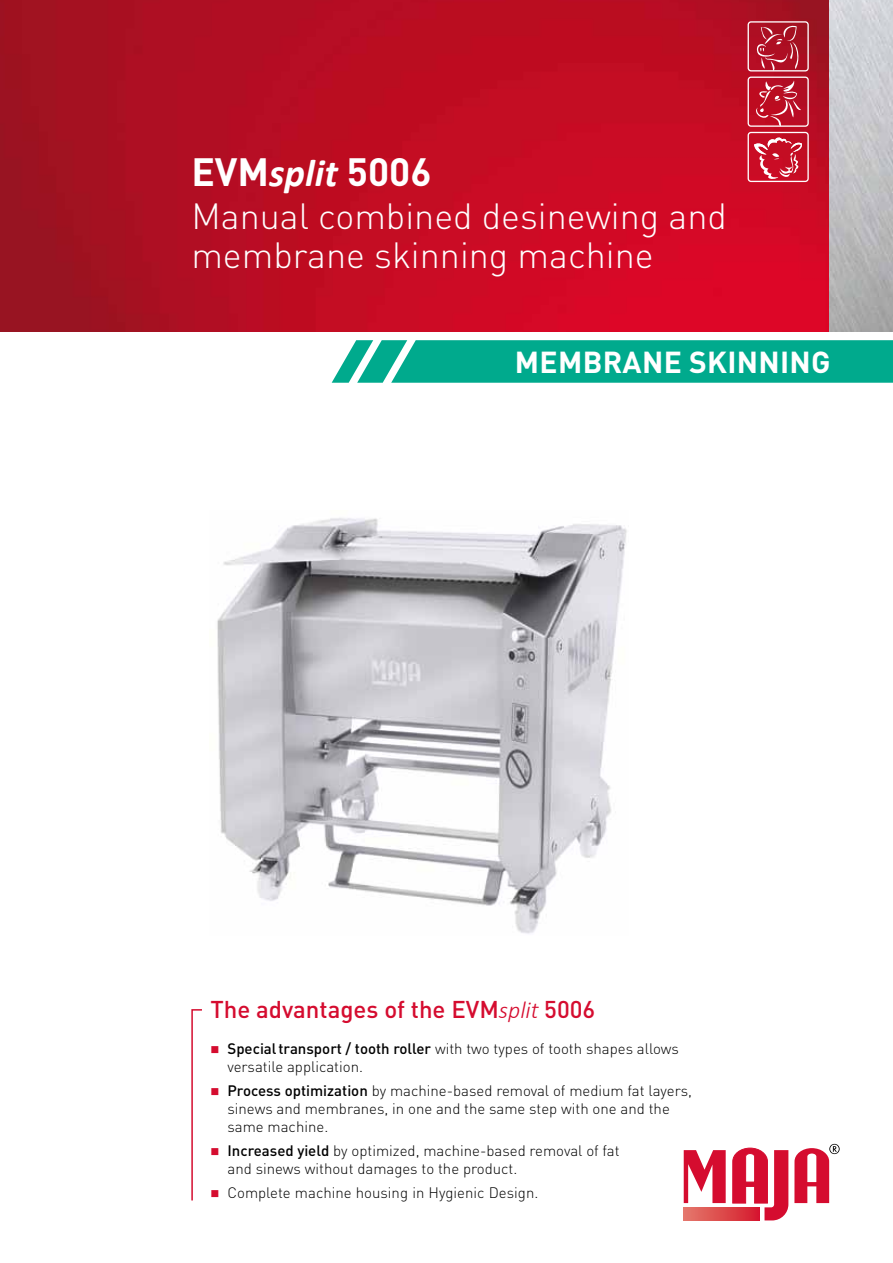
<style>
.page{position:relative;width:893px;height:1263px;background:#fff}
.page>*{position:absolute;margin:0;border:0;box-sizing:border-box;transform-origin:0 0}
.t1{font:700 39px "DIN Pro";color:#fff}
.t2{font:300 36px/39px "DIN Pro";color:#fff}
.t3{font:700 30px "DIN Pro";letter-spacing:.01em;color:#fff}
.t4{font:500 24px "DIN Pro";color:#d50c2f}
.t5{font:300 15px/18px "DIN Pro";color:#000}
.s1{font-family:"Calibri";font-style:italic}
.s2{font-family:"Calibri";font-weight:300;font-style:italic}
.s3{color:#d50c2f}
.s4{font-weight:500}
</style>
<div class="page">
<img style="left:0;top:0;width:893px;height:332px">
<svg style="left:684px;top:1150px;width:42px;height:53px"></svg>
<svg style="left:732px;top:1147px;width:56px;height:73px"></svg>
<svg style="left:794px;top:1144px;width:46px;height:59px"></svg>
<svg style="left:684px;top:1207px;width:76px;height:13px"></svg>
<svg style="left:332px;top:340px;width:561px;height:43px;background:#10af94"></svg>
<img style="left:217px;top:518px;width:410px;height:416px">
<svg style="left:751px;top:81px;width:50px;height:44px;background:#c32b3f"></svg>
<div style="left:748px;top:77px;width:61px;height:50px;border:1px solid #fff;border-radius:3px"></div>
<div style="left:748px;top:132px;width:61px;height:50px;border:1px solid #fff;border-radius:3px"></div>
<svg style="left:754px;top:137px;width:49px;height:43px;background:#d0384b"></svg>
<svg style="left:756px;top:24px;width:44px;height:45px;background:#b72e3f"></svg>
<div style="left:748px;top:21px;width:61px;height:50px;border:1px solid #fff;border-radius:3px"></div>
<svg style="left:191px;top:1009px;width:11px;height:192px"></svg>
<h1 class="t1" style="left:191px;top:145px;width:242px">EVM<span class="s1">split</span> 5006</h1>
<h2 class="t2" style="left:191px;top:195px;width:537px">Manual combined desinewing and membrane skinning machine</h2>
<h3 class="t3" style="left:515px;top:342px;width:317px">MEMBRANE SKINNING</h3>
<h3 class="t4" style="left:210px;top:993px;width:386px">The advantages of the EVM<span class="s2">split</span> 5006</h3>
<p class="t5" style="left:227px;top:1039px;width:453px;text-indent:-17px"><span class="s3">■</span> <span class="s4">Specialtransport / tooth roller</span> with two types of tooth shapes allows versatile application.</p>
<p class="t5" style="left:227px;top:1081px;width:466px;text-indent:-17px"><span class="s3">■</span> <span class="s4">Process optimization</span> by machine-based removal of medium fat layers, sinews and membranes, in one and the same step with one and the same machine.</p>
<p class="t5" style="left:227px;top:1141px;width:394px;text-indent:-17px"><span class="s3">■</span> <span class="s4">Increased yield</span> by optimized, machine-based removal of fat and sinews without damages to the product.</p>
<p class="t5" style="left:210px;top:1183px;width:329px"><span class="s3">■</span> Complete machine housing in Hygienic Design.</p>
</div>
